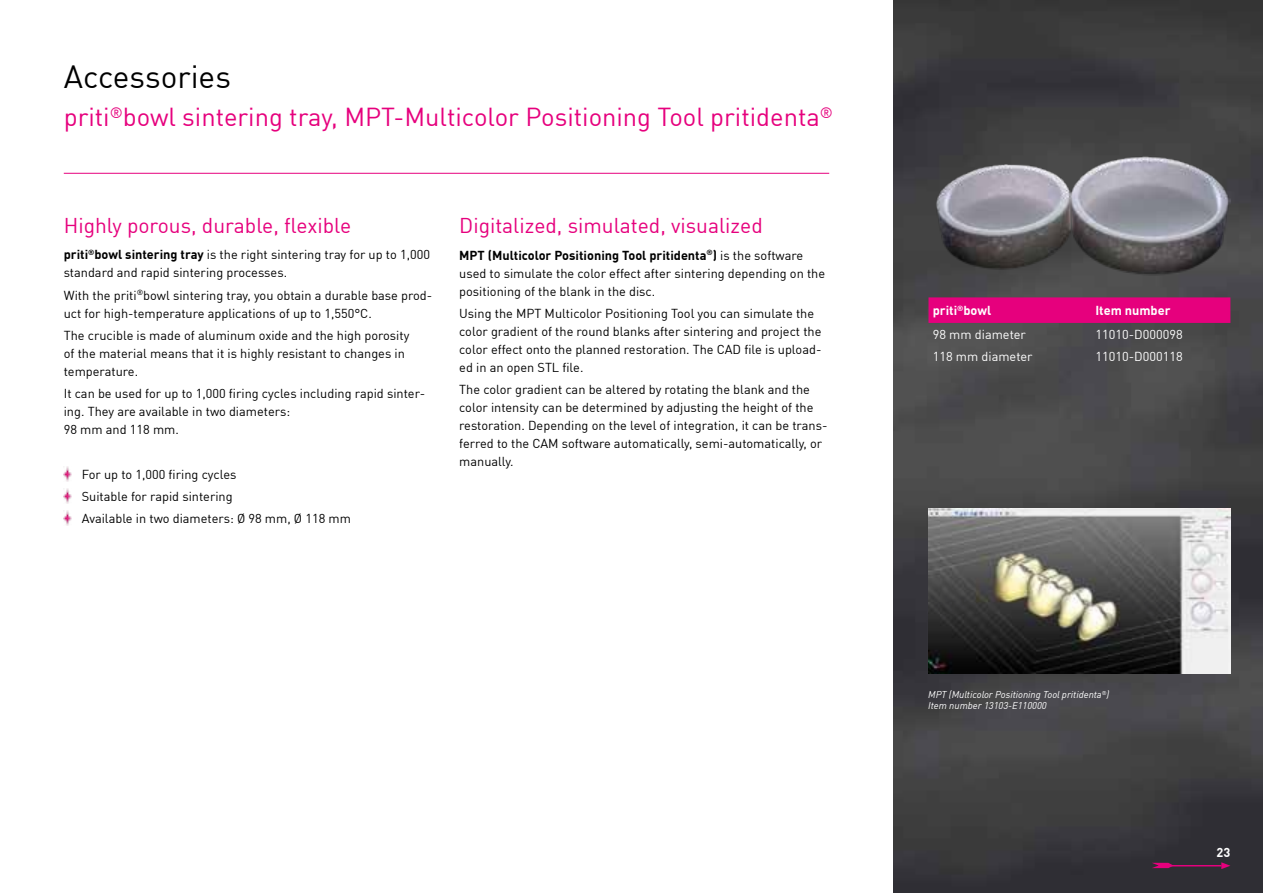
<style>
.page{position:relative;width:1263px;height:893px;background:#fff}
.page>*{position:absolute;margin:0;border:0;box-sizing:border-box;transform-origin:0 0}
.t1{font:31.5px "DIN Offc Pro";color:#000}
.t2{font:25.5px "DIN Offc Pro";color:#e6007d}
.t3{font:21px "DIN Offc Pro";color:#e6007d}
.t4{font:12.75px/18px "DIN Offc Pro";color:#000}
.t5{font:12.75px "DIN Offc Pro";color:#fff}
.t6{font:700 12.75px "DIN Offc Pro";color:#fff}
.t7{font:italic 9.75px/11.7px "DIN Offc Pro";color:#fff}
.s1{font-weight:700}
</style>
<div class="page">
<img style="left:893px;top:0;width:370px;height:893px">
<img style="left:928px;top:128px;width:302px;height:153px">
<img style="left:928px;top:508px;width:302px;height:165px">
<svg style="left:1152px;top:863px;width:21px;height:5px"></svg>
<hr style="left:1163px;top:865px;width:58px;height:1px;background:#e6007d">
<svg style="left:1221px;top:862px;width:9px;height:7px"></svg>
<hr style="left:64px;top:173px;width:765px;height:1px;background:#e6007d">
<svg style="left:928px;top:297px;width:302px;height:26px;background:#e2017c"></svg>
<img style="left:64px;top:467px;width:7px;height:14px">
<img style="left:64px;top:489px;width:7px;height:14px">
<img style="left:64px;top:511px;width:7px;height:14px">
<h1 class="t1" style="left:64px;top:52px;width:169px">Accessories</h1>
<h2 class="t2" style="left:64px;top:97px;width:771px">priti<sup>®</sup>bowl sintering tray, MPT-Multicolor Positioning Tool pritidenta<sup>®</sup></h2>
<h3 class="t3" style="left:64px;top:209px;width:289px">Highly porous, durable, flexible</h3>
<p class="t4" style="left:64px;top:245px;width:368px"><span class="s1">priti</span><sup>®</sup><span class="s1">bowl sintering tray</span> is the right sintering tray for up to 1,000 standard and rapid sintering processes.</p>
<p class="t4" style="left:64px;top:285px;width:370px">With the priti<sup>®</sup>bowl sintering tray, you obtain a durable base prod&shy;uct for high-temperature applications of up to 1,550°C.</p>
<p class="t4" style="left:64px;top:325px;width:347px">The crucible is made of aluminum oxide and the high porosity of the material means that it is highly resistant to changes in temperature.</p>
<p class="t4" style="left:64px;top:383px;width:363px">It can be used for up to 1,000 firing cycles including rapid sinter&shy;ing. They are available in two diameters:<br>98 mm and 118 mm.</p>
<p class="t4" style="left:82px;top:462px;width:271px;line-height:22.2px">For up to 1,000 firing cycles<br>Suitable for rapid sintering<br>Available in two diameters: Ø 98 mm, Ø 118 mm</p>
<h3 class="t3" style="left:459px;top:209px;width:305px">Digitalized, simulated, visualized</h3>
<p class="t4" style="left:459px;top:245px;width:367px"><span class="s1">MPT (Multicolor Positioning Tool pritidenta</span><sup>®</sup><span class="s1">)</span> is the software used to simulate the color effect after sintering depending on the positioning of the blank in the disc.</p>
<p class="t4" style="left:459px;top:303px;width:364px">Using the MPT Multicolor Positioning Tool you can simulate the color gradient of the round blanks after sintering and project the color effect onto the planned restoration. The CAD file is upload&shy;ed in an open STL file.</p>
<p class="t4" style="left:459px;top:379px;width:370px">The color gradient can be altered by rotating the blank and the color intensity can be determined by adjusting the height of the restoration. Depending on the level of integration, it can be trans&shy;ferred to the CAM software automatically, semi-automatically, or manually.</p>
<p class="t6" style="left:933px;top:300px;width:60px">priti<sup>®</sup>bowl</p>
<p class="t6" style="left:1095px;top:300px;width:77px">Item number</p>
<p class="t5" style="left:933px;top:324px;width:95px">98 mm diameter</p>
<p class="t5" style="left:1095px;top:324px;width:89px">11010-D000098</p>
<p class="t5" style="left:933px;top:347px;width:101px">118 mm diameter</p>
<p class="t5" style="left:1095px;top:347px;width:89px">11010-D000118</p>
<p class="t7" style="left:928px;top:687px;width:183px">MPT (Multicolor Positioning Tool pritidenta<sup>®</sup>)<br>Item number 13103-E110000</p>
<p class="t6" style="left:1216px;top:842px;width:15px">23</p>
</div>
